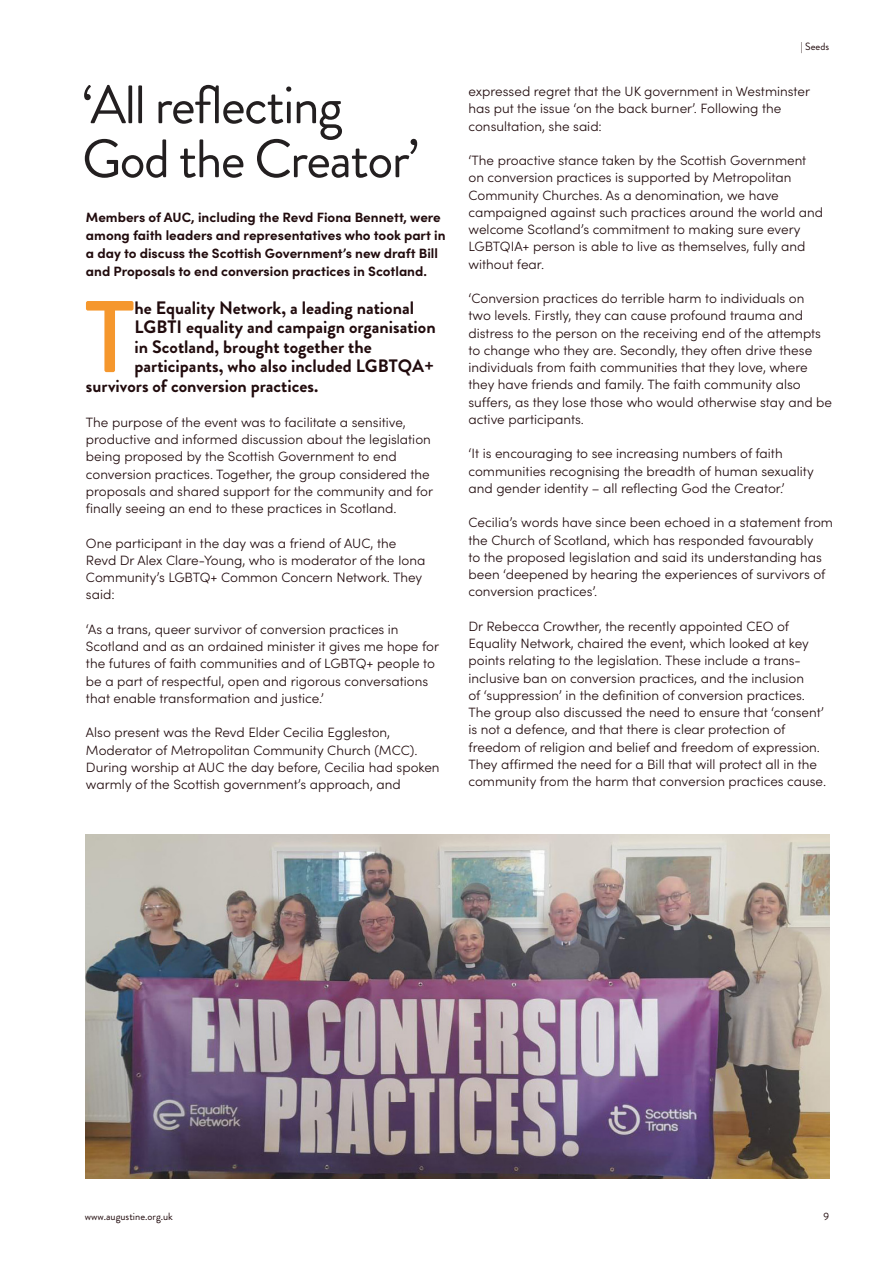
<style>
.page{position:relative;width:893px;height:1263px;background:#fff}
.page>*{position:absolute;margin:0;border:0;box-sizing:border-box;transform-origin:0 0}
.Body_-_Para_-_Drop_Cap{font:500 101.55px "Brandon Grotesque";color:#f5972d}
.Body_-_H2{font:54px/54px "Brandon Grotesque";letter-spacing:-.03em;color:#231f20}
.Body_-_Para_-_Drop_Cap-2{font:700 18px "Brandon Grotesque";color:#210b0d}
.Body_-_Para{font:300 13.5px/17.2px "Sofia Pro";color:#210b0d}
.Body_-_Para_-_Bold{font:700 13.5px/18px "Sofia Pro";color:#210b0d}
.t1{font:10.5px "Brandon Grotesque";color:#210b0d}
</style>
<div class="page">
<img style="left:86px;top:834px;width:743px;height:345px">
<p class="Body_-_H2" style="left:82px;top:78px;width:338px">‘All reflecting<br>God the Creator’</p>
<p class="Body_-_Para_-_Bold" style="left:86px;top:207px;width:361px">Members of AUC, including the Revd Fiona Bennett, were among faith leaders and representatives who took part in a day to discuss the Scottish Government’s new draft Bill and Proposals to end conversion practices in Scotland.</p>
<p class="Body_-_Para_-_Drop_Cap" style="left:85px;top:267px;width:51px">T</p>
<p class="Body_-_Para_-_Drop_Cap-2" style="left:135px;top:295px;width:281px">he Equality Network, a leading national</p>
<p class="Body_-_Para_-_Drop_Cap-2" style="left:135px;top:314px;width:303px">LGBTI equality and campaign organisation</p>
<p class="Body_-_Para_-_Drop_Cap-2" style="left:135px;top:334px;width:239px">in Scotland, brought together the</p>
<p class="Body_-_Para_-_Drop_Cap-2" style="left:135px;top:353px;width:301px">participants, who also included LGBTQA+</p>
<p class="Body_-_Para_-_Drop_Cap-2" style="left:86px;top:373px;width:234px">survivors of conversion practices.</p>
<p class="Body_-_Para" style="left:86px;top:413px;width:349px">The purpose of the event was to facilitate a sensitive, productive and informed discussion about the legislation being proposed by the Scottish Government to end conversion practices. Together, the group considered the proposals and shared support for the community and for finally seeing an end to these practices in Scotland.</p>
<p class="Body_-_Para" style="left:86px;top:533px;width:341px">One participant in the day was a friend of AUC, the Revd Dr Alex Clare-Young, who is moderator of the Iona Community’s LGBTQ+ Common Concern Network. They said:</p>
<p class="Body_-_Para" style="left:86px;top:620px;width:355px">‘As a trans, queer survivor of conversion practices in Scotland and as an ordained minister it gives me hope for the futures of faith communities and of LGBTQ+ people to be a part of respectful, open and rigorous conversations that enable transformation and justice.’</p>
<p class="Body_-_Para" style="left:86px;top:723px;width:355px">Also present was the Revd Elder Cecilia Eggleston, Moderator of Metropolitan Community Church (MCC).<br>During worship at AUC the day before, Cecilia had spoken warmly of the Scottish government’s approach, and</p>
<p class="t1" style="left:801px;top:39px;width:30px">| Seeds</p>
<p class="Body_-_Para" style="left:468px;top:82px;width:343px">expressed regret that the UK government in Westminster has put the issue ‘on the back burner’. Following the consultation, she said:</p>
<p class="Body_-_Para" style="left:468px;top:151px;width:356px">‘The proactive stance taken by the Scottish Government on conversion practices is supported by Metropolitan Community Churches. As a denomination, we have campaigned against such practices around the world and welcome Scotland’s commitment to making sure every LGBTQIA+ person is able to live as themselves, fully and without fear.</p>
<p class="Body_-_Para" style="left:468px;top:289px;width:365px">‘Conversion practices do terrible harm to individuals on<br>two levels. Firstly, they can cause profound trauma and distress to the person on the receiving end of the attempts to change who they are. Secondly, they often drive these individuals from faith communities that they love, where they have friends and family. The faith community also suffers, as they lose those who would otherwise stay and be active participants.</p>
<p class="Body_-_Para" style="left:468px;top:444px;width:347px">‘It is encouraging to see increasing numbers of faith communities recognising the breadth of human sexuality and gender identity – all reflecting God the Creator.’</p>
<p class="Body_-_Para" style="left:468px;top:513px;width:366px">Cecilia’s words have since been echoed in a statement from the Church of Scotland, which has responded favourably<br>to the proposed legislation and said its understanding has been ‘deepened by hearing the experiences of survivors of conversion practices’.</p>
<p class="Body_-_Para" style="left:468px;top:617px;width:359px">Dr Rebecca Crowther, the recently appointed CEO of Equality Network, chaired the event, which looked at key points relating to the legislation. These include a trans&shy;inclusive ban on conversion practices, and the inclusion<br>of ‘suppression’ in the definition of conversion practices.<br>The group also discussed the need to ensure that ‘consent’ is not a defence, and that there is clear protection of freedom of religion and belief and freedom of expression.<br>They affirmed the need for a Bill that will protect all in the community from the harm that conversion practices cause.</p>
<p class="t1" style="left:85px;top:1209px;width:90px">www.augustine.org.uk</p>
<p class="t1" style="left:823px;top:1209px;width:7px">9</p>
</div>
